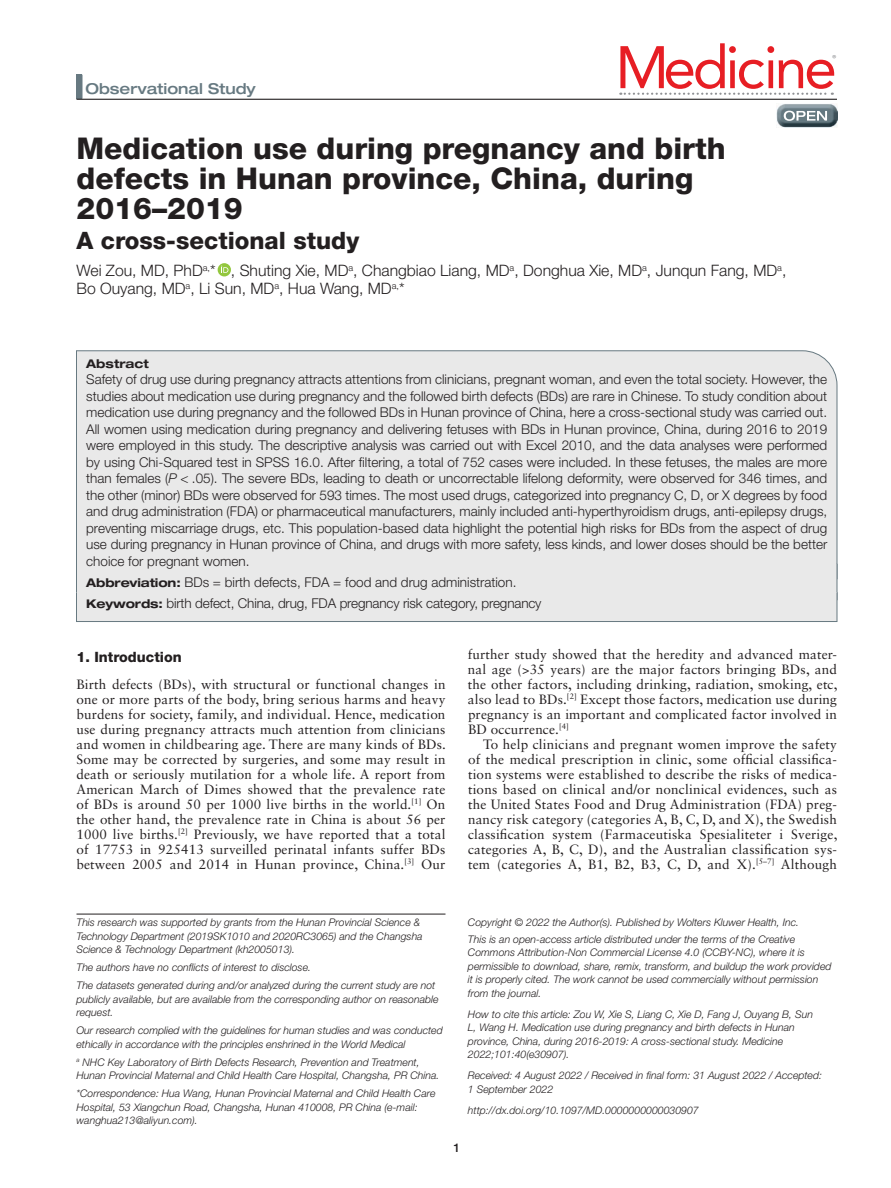
<style>
.page{position:relative;width:891px;height:1188px;background:#fff}
.page>*{position:absolute;margin:0;border:0;box-sizing:border-box;transform-origin:0 0}
.t1{font:59.4px "Avenir";letter-spacing:-.06em;color:#e71e24}
.t2{font:800 30px/30px "Helvetica Neue LT Std";color:#231f20}
.t3{font:800 24px "Helvetica Neue LT Std";color:#231f20}
.t4{font:300 15.75px/18px "Helvetica Neue LT Std";color:#231f20}
.t5{font:500 expanded 15px "Helvetica Neue LT Std";color:#667981}
.t6{font:800 14.25px "Helvetica Neue LT Std";color:#231f20}
.t7{font:13.5px/15px "Sabon LT Std";letter-spacing:.01em;color:#231f20;text-align:justify}
.t8{font:300 13.5px/16.5px "Helvetica Neue LT Std";color:#231f20;text-align:justify}
.t9{font:700 expanded 12px "Helvetica Neue LT Std";color:#231f20}
.t10{font:500 12px "Helvetica Neue LT Std";color:#231f20}
.t11{font:italic 300 10.5px/13.5px "Helvetica Neue LT Std";color:#231f20}
.t12{font:500 10.35px "Akzidenz Grotesk BE";color:#909295}
.s1{font-style:italic}
.s2{font-weight:700;font-stretch:expanded;font-size:12px}
</style>
<div class="page">
<div style="left:76px;top:74px;width:6px;height:25px;background:#677981"></div>
<hr style="left:76px;top:99px;width:761px;height:1px;background:#231f20">
<img style="left:776px;top:104px;width:61px;height:24px">
<svg style="left:784px;top:111px;width:43px;height:10px"></svg>
<svg style="left:620px;top:93px;width:213px;height:2px"></svg>
<div style="left:76px;top:350px;width:762px;height:230px;background:#e9e9e9"></div>
<div style="left:76px;top:564px;width:761px;height:37px;background:#e9e9e9"></div>
<div style="left:76px;top:592px;width:761px;height:30px;background:#e9e9e9"></div>
<div style="left:76px;top:592px;width:761px;height:30px;border:1px solid #677981"></div>
<div style="left:218px;top:263px;width:13px;height:13px;background:#93c73e;border-radius:50%"></div>
<svg style="left:221px;top:266px;width:7px;height:7px"></svg>
<hr style="left:76px;top:914px;width:370px;height:1px;background:#231f20">
<h3 class="t5" style="left:86px;top:80px;width:172px">Observational Study</h3>
<h1 class="t1" style="left:615px;top:33px;width:223px">Medicine</h1>
<p class="t12" style="left:832px;top:52px;width:6px">®</p>
<h2 class="t2" style="left:76px;top:134px;width:651px">Medication use during pregnancy and birth defects in Hunan province, China, during<br>2016–2019</h2>
<h3 class="t3" style="left:76px;top:227px;width:284px">A cross-sectional study</h3>
<h3 class="t4" style="left:76px;top:261px;width:711px">Wei Zou, MD, PhD<sup>a,</sup>* , Shuting Xie, MD<sup>a</sup>, Changbiao Liang, MD<sup>a</sup>, Donghua Xie, MD<sup>a</sup>, Junqun Fang, MD<sup>a</sup>,<br>Bo Ouyang, MD<sup>a</sup>, Li Sun, MD<sup>a</sup>, Hua Wang, MD<sup>a,</sup>*</h3>
<p class="t9" style="left:86px;top:356px;width:64px">Abstract</p>
<p class="t8" style="left:86px;top:371px;width:743px">Safety of drug use during pregnancy attracts attentions from clinicians, pregnant woman, and even the total society. However, the studies about medication use during pregnancy and the followed birth defects (BDs) are rare in Chinese. To study condition about medication use during pregnancy and the followed BDs in Hunan province of China, here a cross-sectional study was carried out.<br>All women using medication during pregnancy and delivering fetuses with BDs in Hunan province, China, during 2016 to 2019 were employed in this study. The descriptive analysis was carried out with Excel 2010, and the data analyses were performed by using Chi-Squared test in SPSS 16.0. After filtering, a total of 752 cases were included. In these fetuses, the males are more than females (<span class="s1">P</span> &lt; .05). The severe BDs, leading to death or uncorrectable lifelong deformity, were observed for 346 times, and the other (minor) BDs were observed for 593 times. The most used drugs, categorized into pregnancy C, D, or X degrees by food and drug administration (FDA) or pharmaceutical manufacturers, mainly included anti-hyperthyroidism drugs, anti-epilepsy drugs, preventing miscarriage drugs, etc. This population-based data highlight the potential high risks for BDs from the aspect of drug use during pregnancy in Hunan province of China, and drugs with more safety, less kinds, and lower doses should be the better choice for pregnant women.</p>
<p class="t8" style="left:86px;top:571px;width:457px;line-height:21px"><span class="s2">Abbreviation:</span> BDs = birth defects, FDA = food and drug administration.<br><span class="s2">Keywords:</span> birth defect, China, drug, FDA pregnancy risk category, pregnancy</p>
<h3 class="t6" style="left:76px;top:648px;width:107px">1. Introduction</h3>
<p class="t7" style="left:76px;top:677px;width:371px">Birth defects (BDs), with structural or functional changes in one or more parts of the body, bring serious harms and heavy burdens for society, family, and individual. Hence, medication use during pregnancy attracts much attention from clinicians and women in childbearing age. There are many kinds of BDs.<br>Some may be corrected by surgeries, and some may result in death or seriously mutilation for a whole life. A report from American March of Dimes showed that the prevalence rate of BDs is around 50 per 1000 live births in the world.<sup>[1]</sup> On the other hand, the prevalence rate in China is about 56 per 1000 live births.<sup>[2]</sup> Previously, we have reported that a total of 17753 in 925413 surveilled perinatal infants suffer BDs between 2005 and 2014 in Hunan province, China.<sup>[3]</sup> Our</p>
<p class="t7" style="left:468px;top:647px;width:371px">further study showed that the heredity and advanced mater&shy;nal age (&gt;35 years) are the major factors bringing BDs, and the other factors, including drinking, radiation, smoking, etc, also lead to BDs.<sup>[2]</sup> Except those factors, medication use during pregnancy is an important and complicated factor involved in BD occurrence.<sup>[4]</sup></p>
<p class="t7" style="left:468px;top:737px;width:371px;text-indent:15px">To help clinicians and pregnant women improve the safety of the medical prescription in clinic, some official classifica&shy;tion systems were established to describe the risks of medica&shy;tions based on clinical and/or nonclinical evidences, such as the United States Food and Drug Administration (FDA) preg&shy;nancy risk category (categories A, B, C, D, and X), the Swedish classification system (Farmaceutiska Spesialiteter i Sverige, categories A, B, C, D), and the Australian classification sys&shy;tem (categories A, B1, B2, B3, C, D, and X).<sup>[5–7]</sup> Although</p>
<p class="t11" style="left:76px;top:916px;width:348px">This research was supported by grants from the Hunan Provincial Science &amp;<br>Technology Department (2019SK1010 and 2020RC3065) and the Changsha<br>Science &amp; Technology Department (kh2005013).</p>
<p class="t11" style="left:76px;top:959px;width:360px;line-height:18px">The authors have no conflicts of interest to disclose.<br>The datasets generated during and/or analyzed during the current study are not</p>
<p class="t11" style="left:76px;top:992px;width:364px">publicly available, but are available from the corresponding author on reasonable request.</p>
<p class="t11" style="left:76px;top:1024px;width:368px">Our research complied with the guidelines for human studies and was conducted ethically in accordance with the principles enshrined in the World Medical</p>
<p class="t11" style="left:76px;top:1055px;width:364px"><sup>a</sup> NHC Key Laboratory of Birth Defects Research, Prevention and Treatment,<br>Hunan Provincial Maternal and Child Health Care Hospital, Changsha, PR China.</p>
<p class="t11" style="left:76px;top:1087px;width:361px">*Correspondence: Hua Wang, Hunan Provincial Maternal and Child Health Care<br>Hospital, 53 Xiangchun Road, Changsha, Hunan 410008, PR China (e-mail: wanghua213@aliyun.com).</p>
<p class="t11" style="left:468px;top:914px;width:333px;line-height:16.5px">Copyright © 2022 the Author(s). Published by Wolters Kluwer Health, Inc.<br>This is an open-access article distributed under the terms of the Creative</p>
<p class="t11" style="left:468px;top:946px;width:365px">Commons Attribution-Non Commercial License 4.0 (CCBY-NC), where it is permissible to download, share, remix, transform, and buildup the work provided it is properly cited. The work cannot be used commercially without permission from the journal.</p>
<p class="t11" style="left:468px;top:1007px;width:347px">How to cite this article: Zou W, Xie S, Liang C, Xie D, Fang J, Ouyang B, Sun L, Wang H. Medication use during pregnancy and birth defects in Hunan province, China, during 2016-2019: A cross-sectional study. Medicine 2022;101:40(e30907).</p>
<p class="t11" style="left:468px;top:1069px;width:356px">Received: 4 August 2022 / Received in final form: 31 August 2022 / Accepted:<br>1 September 2022</p>
<p class="t11" style="left:468px;top:1103px;width:232px">http://dx.doi.org/10.1097/MD.0000000000030907</p>
<p class="t10" style="left:453px;top:1140px;width:8px">1</p>
</div>
